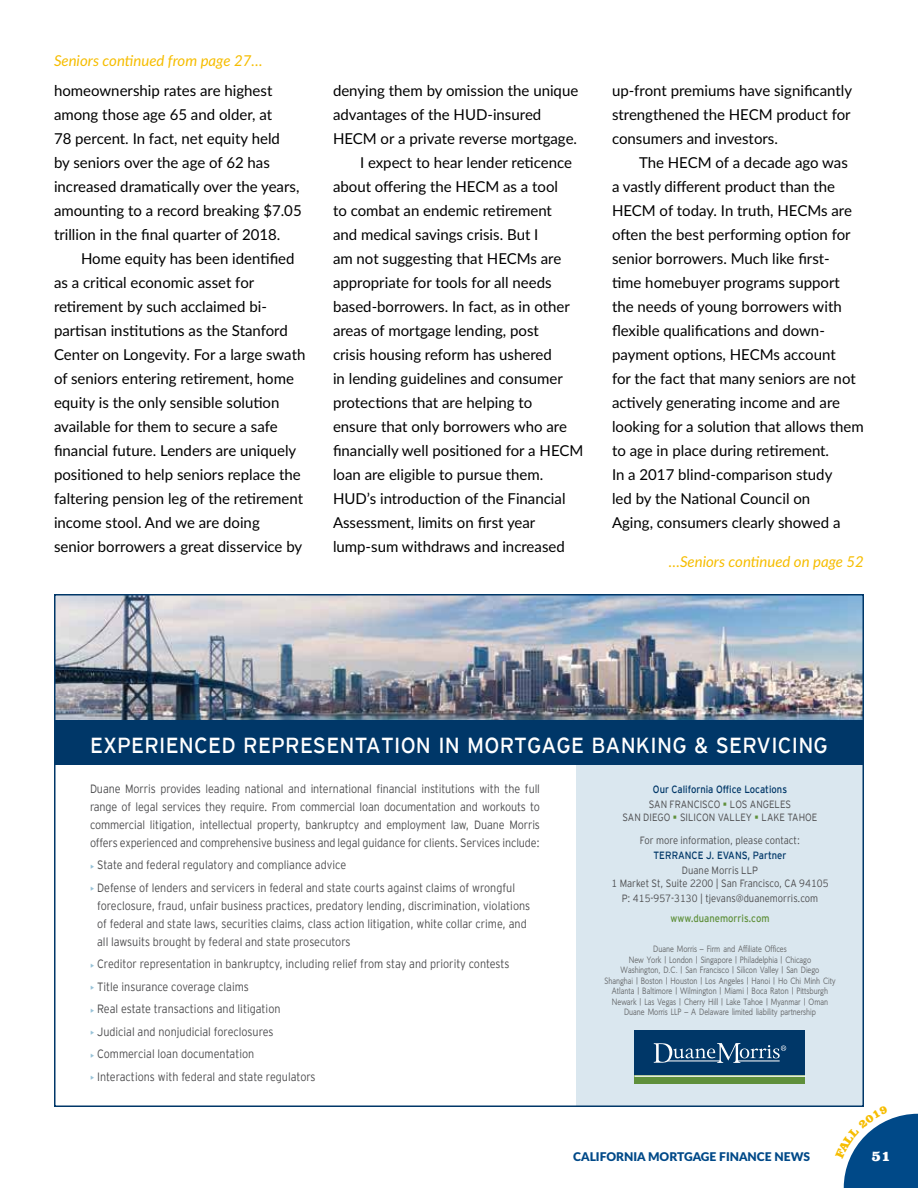
<style>
.page{position:relative;width:918px;height:1188px;background:#fff}
.page>*{position:absolute;margin:0;border:0;box-sizing:border-box;transform-origin:0 0}
.t1{font:21.75px "EY Interstate";letter-spacing:.01em;color:#fff}
.t2{font:15px/24px "Lato";color:#000}
.t3{font:italic 15px "Lato";color:#f6bd00}
.t4{font:900 15px "Clarendon BT";color:#fff}
.t5{font:300 12px/18px "EY Interstate";color:#4d4d4f;text-align:justify;scale:.9 1}
.t6{font:900 12px "Lato";color:#004988}
.t7{font:300 10.5px/22.5px "EY Interstate";color:#4d4d4f;text-align:center;scale:.9 1}
.t8{font:10.5px/15px "EY Interstate";color:#003768;text-align:center;scale:.9 1}
.t9{font:10.5px "EY Interstate";color:#5f903b;scale:.9 1}
.t10{font:9px/10.5px "Oslo";color:#686a6c;text-align:center;scale:.85 1}
.s1{color:#98c2d7}
.s2{font-weight:300;color:#4d4d4f}
.s3{color:#5f903b}
</style>
<div class="page">
<div style="left:576px;top:765px;width:288px;height:342px;background:#dae7ef"></div>
<div style="left:54px;top:720px;width:810px;height:45px;background:#003768"></div>
<img style="left:57px;top:597px;width:804px;height:123px">
<div style="left:634px;top:1030px;width:172px;height:46px;background:#003768"></div>
<svg style="left:654px;top:1043px;width:132px;height:20px"></svg>
<div style="left:634px;top:1076px;width:172px;height:8px;background:#5f903b"></div>
<hr style="left:634px;top:1076px;width:172px;height:1px;background:#fff">
<svg style="left:835px;top:1106px;width:83px;height:82px"></svg>
<p class="t3" style="left:54px;top:50px;width:210px">Seniors continued from page 27…</p>
<p class="t2" style="left:54px;top:78px;width:249px">homeownership rates are highest among those age 65 and older, at<br>78 percent. In fact, net equity held<br>by seniors over the age of 62 has increased dramatically over the years, amounting to a record breaking $7.05 trillion in the final quarter of 2018.</p>
<p class="t2" style="left:54px;top:246px;width:253px;text-indent:27px">Home equity has been identified as a critical economic asset for retirement by such acclaimed bi&shy;partisan institutions as the Stanford Center on Longevity. For a large swath of seniors entering retirement, home equity is the only sensible solution available for them to secure a safe financial future. Lenders are uniquely positioned to help seniors replace the faltering pension leg of the retirement income stool. And we are doing<br>senior borrowers a great disservice by</p>
<p class="t2" style="left:333px;top:78px;width:247px">denying them by omission the unique</p>
<p class="t2" style="left:333px;top:102px;width:210px">advantages of the HUD-insured</p>
<p class="t2" style="left:333px;top:126px;width:246px">HECM or a private reverse mortgage.</p>
<p class="t2" style="left:360px;top:150px;width:214px">I expect to hear lender reticence</p>
<p class="t2" style="left:333px;top:174px;width:227px">about offering the HECM as a tool</p>
<p class="t2" style="left:333px;top:198px;width:220px">to combat an endemic retirement</p>
<p class="t2" style="left:333px;top:222px;width:207px">and medical savings crisis. But I</p>
<p class="t2" style="left:333px;top:246px;width:230px">am not suggesting that HECMs are</p>
<p class="t2" style="left:333px;top:270px;width:220px">appropriate for tools for all needs</p>
<p class="t2" style="left:333px;top:294px;width:238px">based-borrowers. In fact, as in other</p>
<p class="t2" style="left:333px;top:318px;width:207px">areas of mortgage lending, post</p>
<p class="t2" style="left:333px;top:342px;width:220px">crisis housing reform has ushered</p>
<p class="t2" style="left:333px;top:366px;width:232px">in lending guidelines and consumer</p>
<p class="t2" style="left:333px;top:390px;width:201px">protections that are helping to</p>
<p class="t2" style="left:333px;top:414px;width:236px">ensure that only borrowers who are</p>
<p class="t2" style="left:333px;top:438px;width:252px">financially well positioned for a HECM</p>
<p class="t2" style="left:333px;top:462px;width:212px">loan are eligible to pursue them.</p>
<p class="t2" style="left:333px;top:486px;width:234px">HUD’s introduction of the Financial</p>
<p class="t2" style="left:333px;top:510px;width:204px">Assessment, limits on first year</p>
<p class="t2" style="left:333px;top:534px;width:233px">lump-sum withdraws and increased</p>
<p class="t2" style="left:612px;top:78px;width:242px;text-align:justify">up-front premiums have significantly strengthened the HECM product for consumers and investors.</p>
<p class="t2" style="left:612px;top:150px;width:253px;text-indent:27px">The HECM of a decade ago was<br>a vastly different product than the HECM of today. In truth, HECMs are often the best performing option for senior borrowers. Much like first-<br>time homebuyer programs support the needs of young borrowers with flexible qualifications and down&shy;payment options, HECMs account<br>for the fact that many seniors are not actively generating income and are looking for a solution that allows them to age in place during retirement.<br>In a 2017 blind-comparison study<br>led by the National Council on<br>Aging, consumers clearly showed a</p>
<p class="t3" style="left:669px;top:551px;width:197px">…Seniors continued on page 52</p>
<h1 class="t1" style="left:90px;top:730px;width:739px">EXPERIENCED REPRESENTATION IN MORTGAGE BANKING &amp; SERVICING</h1>
<p class="t5" style="left:90px;top:779px;width:502px">Duane Morris provides leading national and international financial institutions with the full range of legal services they require. From commercial loan documentation and workouts to commercial litigation, intellectual property, bankruptcy and employment law, Duane Morris offers experienced and comprehensive business and legal guidance for clients. Services include:</p>
<p class="t5" style="left:90px;top:855px;width:286px"><span class="s1">•</span> State and federal regulatory and compliance advice</p>
<p class="t5" style="left:97px;top:878px;width:483px;text-align:left;text-indent:-7px"><span class="s1">•</span> Defense of lenders and servicers in federal and state courts against claims of wrongful foreclosure, fraud, unfair business practices, predatory lending, discrimination, violations of federal and state laws, securities claims, class action litigation, white collar crime, and all lawsuits brought by federal and state prosecutors</p>
<p class="t5" style="left:90px;top:954px;width:468px"><span class="s1">•</span> Creditor representation in bankruptcy, including relief from stay and priority contests</p>
<p class="t5" style="left:90px;top:977px;width:178px"><span class="s1">•</span> Title insurance coverage claims</p>
<p class="t5" style="left:90px;top:999px;width:213px"><span class="s1">•</span> Real estate transactions and litigation</p>
<p class="t5" style="left:90px;top:1022px;width:206px"><span class="s1">•</span> Judicial and nonjudicial foreclosures</p>
<p class="t5" style="left:90px;top:1044px;width:184px"><span class="s1">•</span> Commercial loan documentation</p>
<p class="t5" style="left:90px;top:1067px;width:252px"><span class="s1">•</span> Interactions with federal and state regulators</p>
<p class="t8" style="left:649px;top:781px;width:160px">Our California Office Locations<br><span class="s2">SAN FRANCISCO</span> <span class="s3">▪</span> <span class="s2">LOS ANGELES</span></p>
<p class="t7" style="left:623px;top:806px;width:218px">SAN DIEGO <span class="s3">▪</span> SILICON VALLEY <span class="s3">▪</span> LAKE TAHOE<br>For more information, please contact:</p>
<p class="t8" style="left:654px;top:847px;width:149px">TERRANCE J. EVANS, Partner</p>
<p class="t7" style="left:611px;top:863px;width:243px;line-height:13.5px">Duane Morris LLP<br>1 Market St, Suite 2200 | San Francisco, CA 94105</p>
<p class="t7" style="left:622px;top:887px;width:220px">P: 415-957-3130 | tjevans@duanemorris.com</p>
<p class="t9" style="left:670px;top:911px;width:112px">www.duanemorris.com</p>
<p class="t10" style="left:605px;top:944px;width:273px">Duane Morris – Firm and Affiliate Offices<br>New York | London | Singapore | Philadelphia | Chicago<br>Washington, D.C. | San Francisco | Silicon Valley | San Diego<br>Shanghai | Boston | Houston | Los Angeles | Hanoi | Ho Chi Minh City Atlanta | Baltimore | Wilmington | Miami | Boca Raton | Pittsburgh Newark | Las Vegas | Cherry Hill | Lake Tahoe | Myanmar | Oman Duane Morris LLP – A Delaware limited liability partnership</p>
<p class="t6" style="left:573px;top:1148px;width:238px">CALIFORNIA MORTGAGE FINANCE NEWS</p>
<p class="t4" style="left:872px;top:1147px;width:21px">51</p>
</div>
